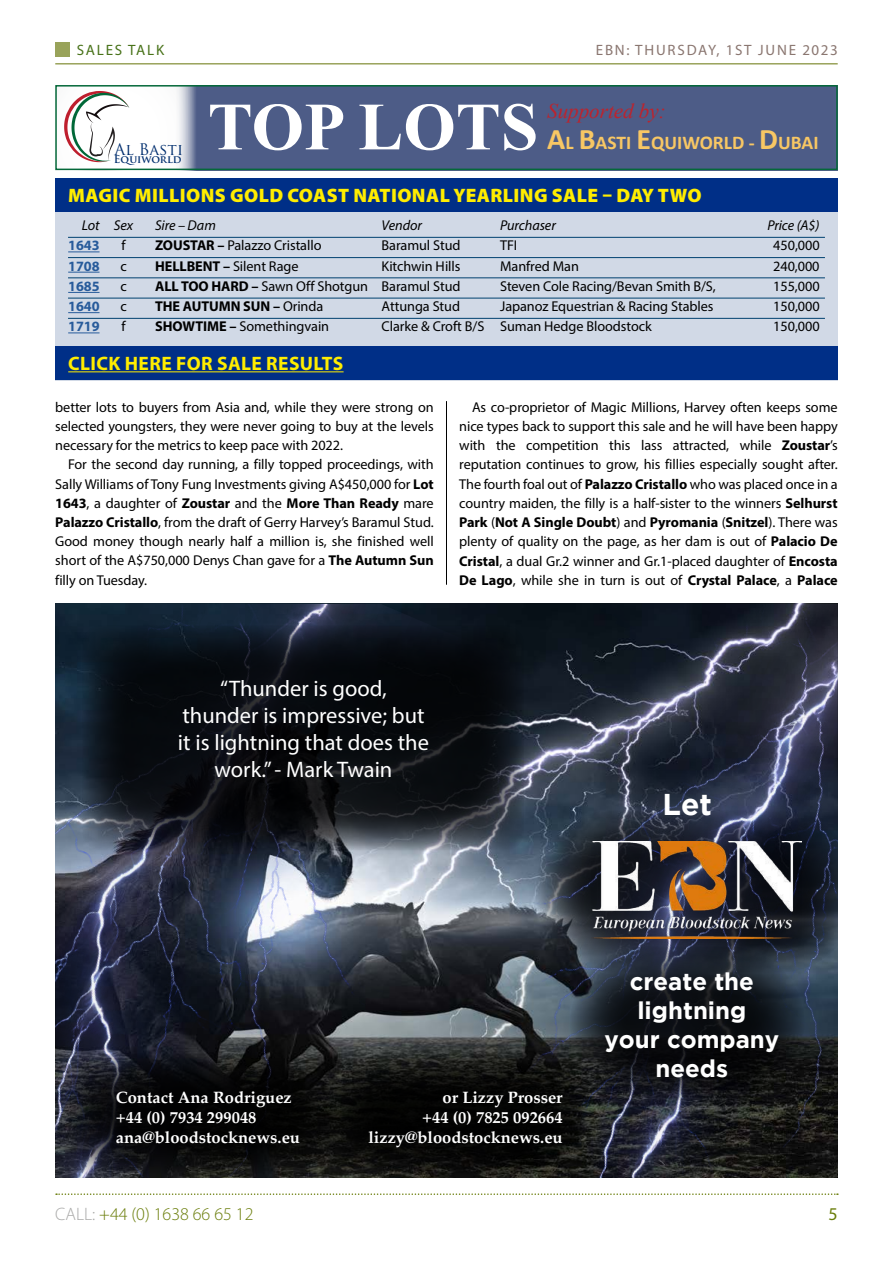
<style>
.page{position:relative;width:893px;height:1263px;background:#fff}
.page>*{position:absolute;margin:0;border:0;box-sizing:border-box;transform-origin:0 0}
.t1{font:700 67.5px "Times New Roman";color:#fff}
.t2{font:700 30px "Gotham";color:#fff}
.t3{font:700 24px/28.8px "Gotham";color:#fff;text-align:center}
.t4{font:22.5px/27px "Myriad Pro";color:#fff;text-align:center}
.t5{font:italic 21px "Times New Roman";color:#bd232d}
.t6{font:900 19.5px "Myriad Pro";letter-spacing:.02em;color:#ffed00}
.t7{font:700 19.5px "Myriad Pro";letter-spacing:.02em;color:#ffed00}
.t8{font:700 19.5px "Calibri";color:#f8c764}
.t9{font:300 18px "Myriad Pro";color:#6a7d0a}
.t10{font:18px "Myriad Pro";color:#6a7d0a}
.t11{font:700 16.5px/19.8px "Palatino";color:#fff}
.t12{font:15.6px "Trajan Pro";color:#002e6e}
.t13{font:15px "Myriad Pro";letter-spacing:.12em;color:#8a7670}
.t14{font:15px "Myriad Pro";letter-spacing:.12em;color:#487219}
.t15{font:14.25px/19.2px "Myriad Pro";letter-spacing:-.005em;color:#000;text-align:justify}
.t16{font:italic 14.25px "Myriad Pro";letter-spacing:-.005em;color:#000}
.t17{font:700 14.25px "Myriad Pro";letter-spacing:-.005em;color:#275b9b}
.t18{font:700 14.25px "Myriad Pro";letter-spacing:-.005em;color:#000}
.t19{font:700 10.5px "Trajan Pro";color:#002e6e}
.s1{font-size:30px}
.s2{font-weight:700}
.s3{font-weight:400}
.s4{color:#a8a8a7}
</style>
<div class="page">
<svg style="left:56px;top:1193px;width:782px;height:2px"></svg>
<div style="left:55px;top:43px;width:15px;height:14px;background:#99a35a"></div>
<hr style="left:55px;top:63px;width:783px;height:2px;background:#99a35a">
<hr style="left:446px;top:401px;width:1px;height:184px;background:#000">
<svg style="left:64px;top:91px;width:66px;height:72px"></svg>
<div style="left:175px;top:85px;width:663px;height:85px;background:#4d5c87"></div>
<div style="left:55px;top:85px;width:783px;height:85px;border:2px solid #046839"></div>
<div style="left:55px;top:211px;width:783px;height:169px;background:#d1d9e6"></div>
<hr style="left:68px;top:237px;width:757px;height:1px;background:#004170">
<hr style="left:68px;top:252px;width:32px;height:1px;background:#275b9b">
<hr style="left:68px;top:257px;width:757px;height:1px;background:#004170">
<hr style="left:68px;top:272px;width:32px;height:1px;background:#275b9b">
<hr style="left:68px;top:277px;width:757px;height:1px;background:#004170">
<hr style="left:68px;top:292px;width:32px;height:1px;background:#275b9b">
<hr style="left:68px;top:298px;width:757px;height:1px;background:#004170">
<hr style="left:68px;top:312px;width:32px;height:1px;background:#275b9b">
<hr style="left:68px;top:318px;width:757px;height:1px;background:#004170">
<hr style="left:68px;top:333px;width:32px;height:1px;background:#275b9b">
<div style="left:55px;top:178px;width:783px;height:34px;background:#002f87"></div>
<div style="left:55px;top:346px;width:783px;height:33px;background:#002f87"></div>
<hr style="left:68px;top:371px;width:276px;height:1px;background:#ffed00">
<img style="left:55px;top:604px;width:239px;height:574px">
<svg style="left:83px;top:626px;width:440px;height:224px;background:#0f141b"></svg>
<img style="left:294px;top:604px;width:544px;height:574px">
<svg style="left:571px;top:947px;width:233px;height:154px;background:#161a21"></svg>
<div style="left:570px;top:946px;width:235px;height:155px;border:2px solid #000;border-radius:77px"></div>
<img style="left:591px;top:842px;width:210px;height:97px">
<svg style="left:65px;top:1054px;width:274px;height:119px;background:#0e0f11"></svg>
<div style="left:64px;top:1053px;width:275px;height:121px;border:2px solid #000;border-radius:18px"></div>
<svg style="left:316px;top:1054px;width:270px;height:119px;background:#0c0d0b"></svg>
<div style="left:315px;top:1054px;width:272px;height:120px;border:2px solid #000;border-radius:18px"></div>
<p class="t14" style="left:77px;top:41px;width:89px">SALES TALK</p>
<p class="t13" style="left:596px;top:41px;width:243px">EBN: THURSDAY, 1ST JUNE 2023</p>
<p class="t12" style="left:115px;top:139px;width:70px">Al Basti</p>
<p class="t19" style="left:114px;top:153px;width:69px">Equiworld</p>
<h1 class="t1" style="left:208px;top:88px;width:332px">TOP LOTS</h1>
<h3 class="t5" style="left:547px;top:99px;width:120px">Supported by:</h3>
<h3 class="t8" style="left:547px;top:130px;width:273px"><span class="s1">A</span>L <span class="s1">B</span>ASTI <span class="s1">E</span>QUIWORLD - <span class="s1">D</span>UBAI</h3>
<h3 class="t6" style="left:68px;top:183px;width:635px">MAGIC MILLIONS GOLD COAST NATIONAL YEARLING SALE – DAY TWO</h3>
<p class="t16" style="left:82px;top:217px;width:53px">Lot Sex</p>
<p class="t16" style="left:155px;top:217px;width:62px">Sire – Dam</p>
<p class="t16" style="left:382px;top:217px;width:42px">Vendor</p>
<p class="t16" style="left:500px;top:217px;width:57px">Purchaser</p>
<p class="t16" style="left:767px;top:217px;width:54px">Price (A$)</p>
<p class="t17" style="left:68px;top:236px;width:33px">1643</p>
<p class="t15" style="left:121px;top:236px;width:6px">f</p>
<p class="t15" style="left:155px;top:236px;width:168px"><span class="s2">ZOUSTAR –</span> Palazzo Cristallo</p>
<p class="t15" style="left:382px;top:236px;width:80px">Baramul Stud</p>
<p class="t15" style="left:500px;top:236px;width:19px">TFI</p>
<p class="t15" style="left:773px;top:236px;width:48px">450,000</p>
<p class="t17" style="left:68px;top:257px;width:33px">1708</p>
<p class="t15" style="left:120px;top:256px;width:8px">c</p>
<p class="t15" style="left:155px;top:256px;width:145px"><span class="s2">HELLBENT –</span> Silent Rage</p>
<p class="t15" style="left:382px;top:256px;width:80px">Kitchwin Hills</p>
<p class="t15" style="left:500px;top:256px;width:80px">Manfred Man</p>
<p class="t15" style="left:773px;top:256px;width:48px">240,000</p>
<p class="t17" style="left:68px;top:277px;width:33px">1685</p>
<p class="t15" style="left:120px;top:276px;width:8px">c</p>
<p class="t15" style="left:155px;top:276px;width:307px"><span class="s2">ALL TOO HARD –</span> Sawn Off Shotgun Baramul Stud</p>
<p class="t15" style="left:500px;top:276px;width:217px">Steven Cole Racing/Bevan Smith B/S,</p>
<p class="t15" style="left:773px;top:276px;width:48px">155,000</p>
<p class="t17" style="left:68px;top:297px;width:33px">1640</p>
<p class="t15" style="left:120px;top:297px;width:8px">c</p>
<p class="t18" style="left:155px;top:297px;width:170px">THE AUTUMN SUN – <span class="s3">Orinda</span></p>
<p class="t15" style="left:382px;top:297px;width:80px">Attunga Stud</p>
<p class="t15" style="left:500px;top:297px;width:215px">Japanoz Equestrian &amp; Racing Stables</p>
<p class="t15" style="left:773px;top:297px;width:48px">150,000</p>
<p class="t17" style="left:68px;top:317px;width:33px">1719</p>
<p class="t15" style="left:122px;top:317px;width:6px">f</p>
<p class="t15" style="left:155px;top:317px;width:176px"><span class="s2">SHOWTIME –</span> Somethingvain</p>
<p class="t15" style="left:382px;top:317px;width:272px">Clarke &amp; Croft B/S Suman Hedge Bloodstock</p>
<p class="t15" style="left:773px;top:317px;width:48px">150,000</p>
<h3 class="t7" style="left:68px;top:351px;width:277px">CLICK HERE FOR SALE RESULTS</h3>
<p class="t15" style="left:55px;top:397px;width:380px">better lots to buyers from Asia and, while they were strong on selected youngsters, they were never going to buy at the levels necessary for the metrics to keep pace with 2022.</p>
<p class="t15" style="left:55px;top:455px;width:380px;text-indent:13px">For the second day running, a filly topped proceedings, with Sally Williams of Tony Fung Investments giving A$450,000 for <span class="s2">Lot 1643</span>, a daughter of <span class="s2">Zoustar</span> and the <span class="s2">More Than Ready</span> mare <span class="s2">Palazzo Cristallo</span>, from the draft of Gerry Harvey’s Baramul Stud.<br>Good money though nearly half a million is, she finished well short of the A$750,000 Denys Chan gave for a <span class="s2">The Autumn Sun </span>filly on Tuesday.</p>
<p class="t15" style="left:459px;top:397px;width:380px;text-indent:13px">As co-proprietor of Magic Millions, Harvey often keeps some nice types back to support this sale and he will have been happy with the competition this lass attracted, while <span class="s2">Zoustar</span>’s reputation continues to grow, his fillies especially sought after.<br>The fourth foal out of <span class="s2">Palazzo Cristallo</span> who was placed once in a country maiden, the filly is a half-sister to the winners <span class="s2">Selhurst Park</span> (<span class="s2">Not A Single Doubt</span>) and <span class="s2">Pyromania</span> (<span class="s2">Snitzel</span>). There was plenty of quality on the page, as her dam is out of <span class="s2">Palacio De Cristal</span>, a dual Gr.2 winner and Gr.1-placed daughter of <span class="s2">Encosta De Lago</span>, while she in turn is out of <span class="s2">Crystal Palace</span>, a <span class="s2">Palace</span></p>
<h3 class="t4" style="left:178px;top:675px;width:253px">“Thunder is good,<br>thunder is impressive; but it is lightning that does the work.” - Mark Twain</h3>
<h2 class="t2" style="left:662px;top:787px;width:51px">Let</h2>
<h3 class="t3" style="left:604px;top:967px;width:176px">create the lightning<br>your company needs</h3>
<p class="t11" style="left:116px;top:1087px;width:186px">Contact Ana Rodriguez +44 (0) 7934 299048 ana@bloodstocknews.eu</p>
<p class="t11" style="left:368px;top:1087px;width:196px;text-align:right">or Lizzy Prosser<br>+44 (0) 7825 092664 lizzy@bloodstocknews.eu</p>
<p class="t9" style="left:55px;top:1203px;width:200px"><span class="s4">CALL:</span> +44 (0) 1638 66 65 12</p>
<p class="t10" style="left:828px;top:1203px;width:11px">5</p>
</div>
